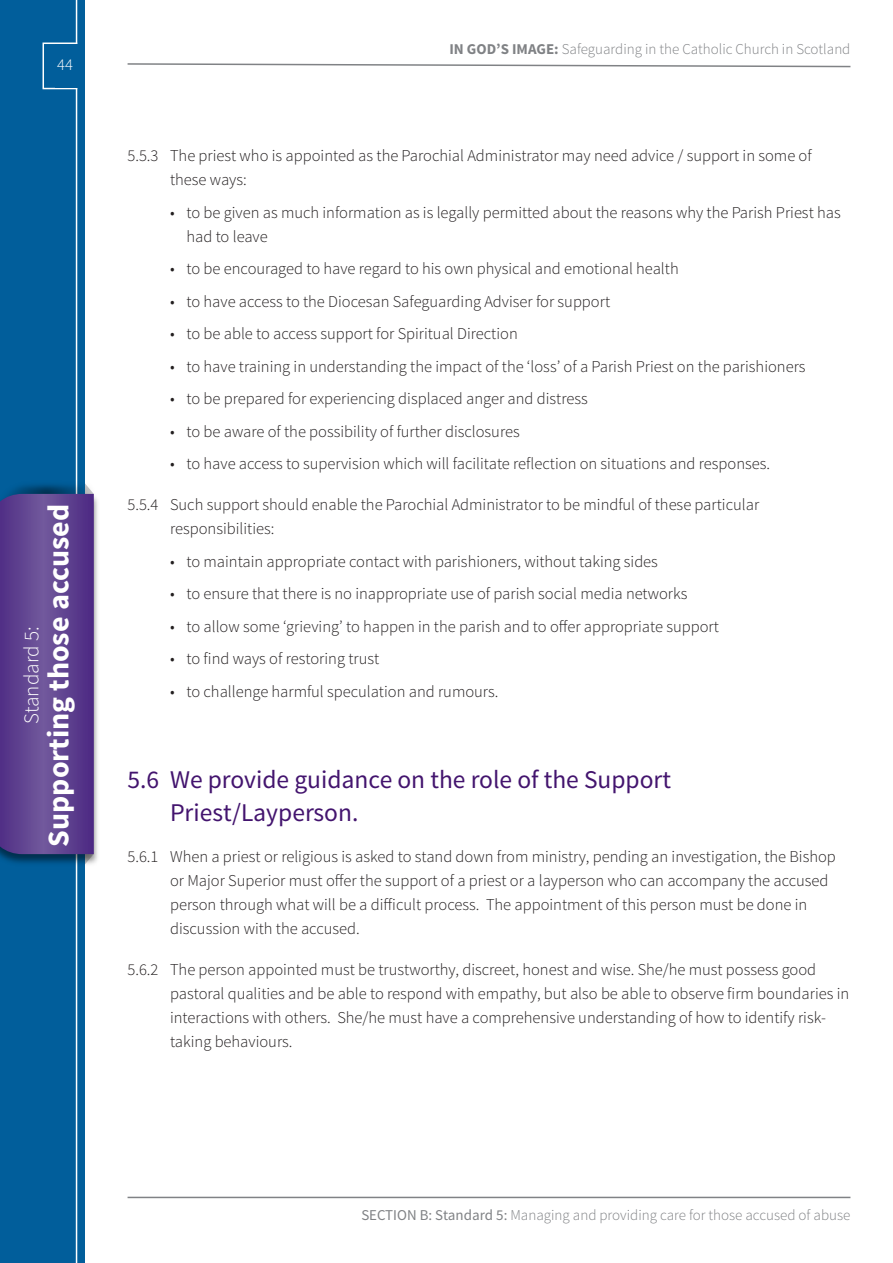
<style>
.page{position:relative;width:893px;height:1263px;background:#fff}
.page>*{position:absolute;margin:0;border:0;box-sizing:border-box;transform-origin:0 0}
.t1{font:700 30px "Source Sans Pro";color:#fff}
.t2{font:25.5px/33px "Source Sans Pro";color:#43146e}
.t3{font:300 21px "Source Sans Pro";color:#fff}
.t4{font:300 16.5px/24px "Source Sans Pro";color:#231f20}
.t5{font:300 16.5px "Source Sans Pro";color:#fff}
.t6{font:300 15px "Source Sans Pro";color:#808285}
.s1{font-weight:700}
.s2{font-weight:400}
</style>
<div class="page">
<div style="left:0;top:0;width:85px;height:1263px;background:#015e9b"></div>
<svg style="left:127px;top:63px;width:724px;height:5px"></svg>
<hr style="left:128px;top:1197px;width:722px;height:1px;background:#808285">
<hr style="left:76px;top:0;width:1px;height:1263px;background:#fff">
<div style="left:43px;top:43px;width:34px;height:46px;border:2px solid #fff"></div>
<div style="left:55px;top:44px;width:30px;height:44px;background:#015e9b"></div>
<img style="left:75px;top:496px;width:23px;height:375px">
<svg style="left:0;top:480px;width:94px;height:387px;background:#5a438f"></svg>
<p class="t5" style="left:57px;top:58px;width:17px">44</p>
<p class="t3" style="left:23px;top:724px;width:99px;rotate:-90deg">Standard 5:</p>
<h1 class="t1" style="left:47px;top:846px;width:344px;rotate:-90deg">Supporting those accused</h1>
<p class="t6" style="left:449px;top:43px;width:403px"><span class="s1">IN GOD’S IMAGE:</span> Safeguarding in the Catholic Church in Scotland</p>
<p class="t4" style="left:170px;top:145px;width:643px;text-indent:-43px">5.5.3 The priest who is appointed as the Parochial Administrator may need advice / support in some of these ways:</p>
<p class="t4" style="left:186px;top:202px;width:656px;text-indent:-16px">• to be given as much information as is legally permitted about the reasons why the Parish Priest has had to leave</p>
<p class="t4" style="left:170px;top:258px;width:510px">• to be encouraged to have regard to his own physical and emotional health</p>
<p class="t4" style="left:170px;top:291px;width:442px">• to have access to the Diocesan Safeguarding Adviser for support</p>
<p class="t4" style="left:170px;top:323px;width:349px">• to be able to access support for Spiritual Direction</p>
<p class="t4" style="left:170px;top:356px;width:637px">• to have training in understanding the impact of the ‘loss’ of a Parish Priest on the parishioners</p>
<p class="t4" style="left:170px;top:388px;width:419px">• to be prepared for experiencing displaced anger and distress</p>
<p class="t4" style="left:170px;top:421px;width:351px">• to be aware of the possibility of further disclosures</p>
<p class="t4" style="left:170px;top:453px;width:601px">• to have access to supervision which will facilitate reflection on situations and responses.</p>
<p class="t4" style="left:170px;top:494px;width:591px;text-indent:-43px">5.5.4 Such support should enable the Parochial Administrator to be mindful of these particular responsibilities:</p>
<p class="t4" style="left:170px;top:551px;width:489px">• to maintain appropriate contact with parishioners, without taking sides</p>
<p class="t4" style="left:170px;top:583px;width:519px">• to ensure that there is no inappropriate use of parish social media networks</p>
<p class="t4" style="left:170px;top:616px;width:550px">• to allow some ‘grieving’ to happen in the parish and to offer appropriate support</p>
<p class="t4" style="left:170px;top:648px;width:211px">• to find ways of restoring trust</p>
<p class="t4" style="left:170px;top:681px;width:330px">• to challenge harmful speculation and rumours.</p>
<h2 class="t2" style="left:170px;top:765px;width:502px;text-indent:-43px">5.6 We provide guidance on the role of the Support<br>Priest/Layperson.</h2>
<p class="t4" style="left:170px;top:846px;width:667px;text-indent:-43px">5.6.1 When a priest or religious is asked to stand down from ministry, pending an investigation, the Bishop or Major Superior must offer the support of a priest or a layperson who can accompany the accused person through what will be a difficult process. The appointment of this person must be done in discussion with the accused.</p>
<p class="t4" style="left:170px;top:959px;width:681px;text-indent:-43px">5.6.2 The person appointed must be trustworthy, discreet, honest and wise. She/he must possess good pastoral qualities and be able to respond with empathy, but also be able to observe firm boundaries in interactions with others. She/he must have a comprehensive understanding of how to identify risk&shy;taking behaviours.</p>
<p class="t6" style="left:361px;top:1209px;width:491px"><span class="s2">SeCTION B: Standard 5:</span> Managing and providing care for those accused of abuse</p>
</div>
